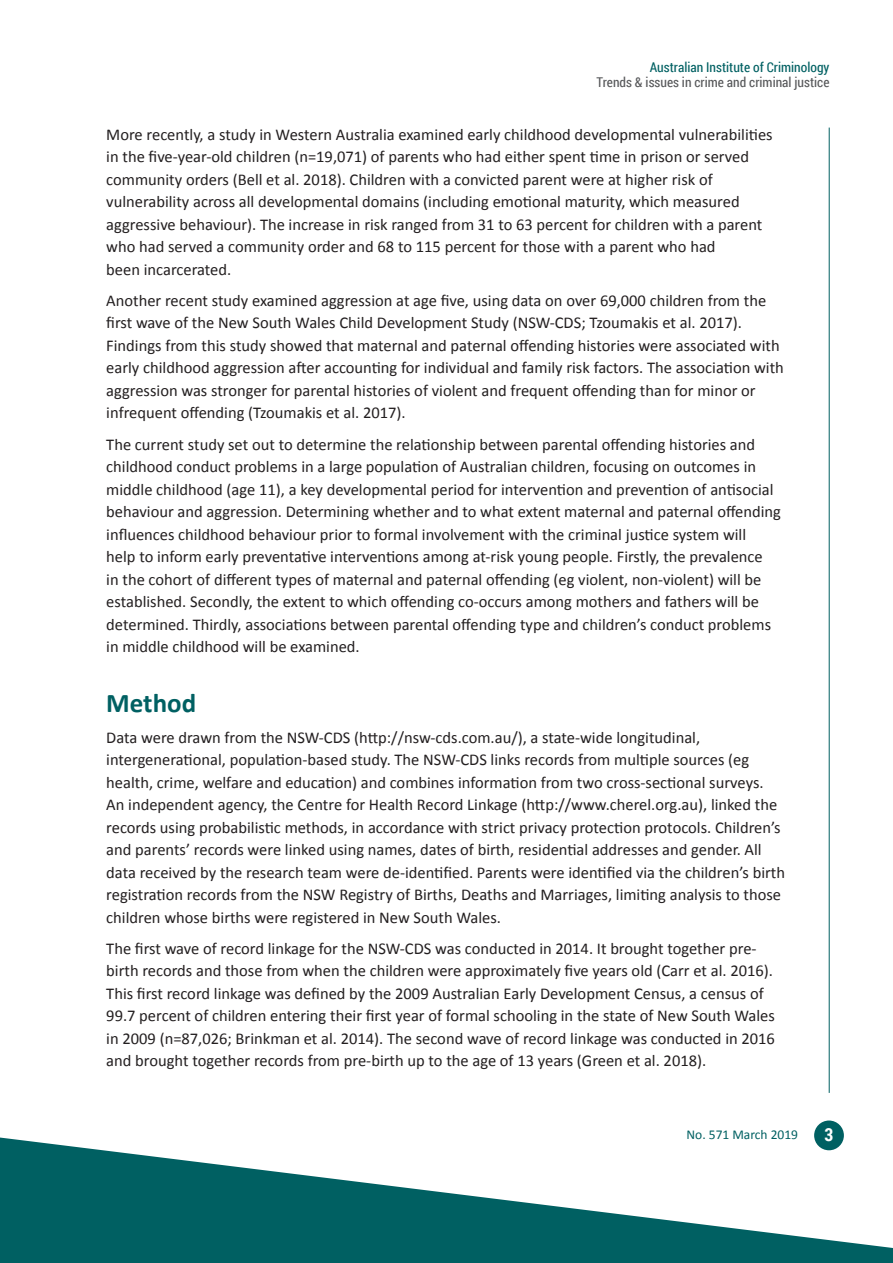
<style>
.page{position:relative;width:893px;height:1263px;background:#fff}
.page>*{position:absolute;margin:0;border:0;box-sizing:border-box;transform-origin:0 0}
.t1{font:700 27px "Calibri";color:#006062}
.t2{font:700 18px "Roboto Condensed";color:#fff}
.body{font:16.5px/22.5px "Calibri";color:#231f20}
.t3{font:13.5px "Roboto Condensed";color:#57585a}
.t4{font:13.5px "Roboto Condensed";color:#006062}
.t5{font:13.5px "Calibri";color:#006062}
</style>
<div class="page">
<hr style="left:829px;top:128px;width:1px;height:965px;background:#006062">
<div style="left:814px;top:1120px;width:30px;height:30px;background:#006062;border-radius:50%"></div>
<svg style="left:0;top:1137px;width:893px;height:126px;fill:#006062"></svg>
<p class="t4" style="left:650px;top:58px;width:181px">Australian Institute of Criminology</p>
<p class="t3" style="left:597px;top:73px;width:234px">Trends &amp; issues in crime and criminal justice</p>
<p class="body" style="left:106px;top:122px;width:668px">More recently, a study in Western Australia examined early childhood developmental vulnerabilities in the five-year-old children (n=19,071) of parents who had either spent time in prison or served community orders (Bell et al. 2018). Children with a convicted parent were at higher risk of vulnerability across all developmental domains (including emotional maturity, which measured aggressive behaviour). The increase in risk ranged from 31 to 63 percent for children with a parent who had served a community order and 68 to 115 percent for those with a parent who had<br>been incarcerated.</p>
<p class="body" style="left:106px;top:288px;width:679px">Another recent study examined aggression at age five, using data on over 69,000 children from the first wave of the New South Wales Child Development Study (NSW-CDS; Tzoumakis et al. 2017).<br>Findings from this study showed that maternal and paternal offending histories were associated with early childhood aggression after accounting for individual and family risk factors. The association with aggression was stronger for parental histories of violent and frequent offending than for minor or infrequent offending (Tzoumakis et al. 2017).</p>
<p class="body" style="left:106px;top:432px;width:676px">The current study set out to determine the relationship between parental offending histories and childhood conduct problems in a large population of Australian children, focusing on outcomes in middle childhood (age 11), a key developmental period for intervention and prevention of antisocial behaviour and aggression. Determining whether and to what extent maternal and paternal offending influences childhood behaviour prior to formal involvement with the criminal justice system will<br>help to inform early preventative interventions among at-risk young people. Firstly, the prevalence<br>in the cohort of different types of maternal and paternal offending (eg violent, non-violent) will be established. Secondly, the extent to which offending co-occurs among mothers and fathers will be determined. Thirdly, associations between parental offending type and children’s conduct problems in middle childhood will be examined.</p>
<h1 class="t1" style="left:106px;top:686px;width:91px">Method</h1>
<p class="body" style="left:106px;top:725px;width:680px">Data were drawn from the NSW-CDS (http://nsw-cds.com.au/), a state-wide longitudinal, intergenerational, population-based study. The NSW-CDS links records from multiple sources (eg health, crime, welfare and education) and combines information from two cross-sectional surveys.<br>An independent agency, the Centre for Health Record Linkage (http://www.cherel.org.au), linked the records using probabilistic methods, in accordance with strict privacy protection protocols. Children’s and parents’ records were linked using names, dates of birth, residential addresses and gender. All data received by the research team were de-identified. Parents were identified via the children’s birth registration records from the NSW Registry of Births, Deaths and Marriages, limiting analysis to those children whose births were registered in New South Wales.</p>
<p class="body" style="left:106px;top:936px;width:670px">The first wave of record linkage for the NSW-CDS was conducted in 2014. It brought together pre&shy;birth records and those from when the children were approximately five years old (Carr et al. 2016).<br>This first record linkage was defined by the 2009 Australian Early Development Census, a census of 99.7 percent of children entering their first year of formal schooling in the state of New South Wales in 2009 (n=87,026; Brinkman et al. 2014). The second wave of record linkage was conducted in 2016 and brought together records from pre-birth up to the age of 13 years (Green et al. 2018).</p>
<p class="t5" style="left:686px;top:1126px;width:113px">No. 571 March 2019</p>
<p class="t2" style="left:824px;top:1122px;width:10px">3</p>
</div>
